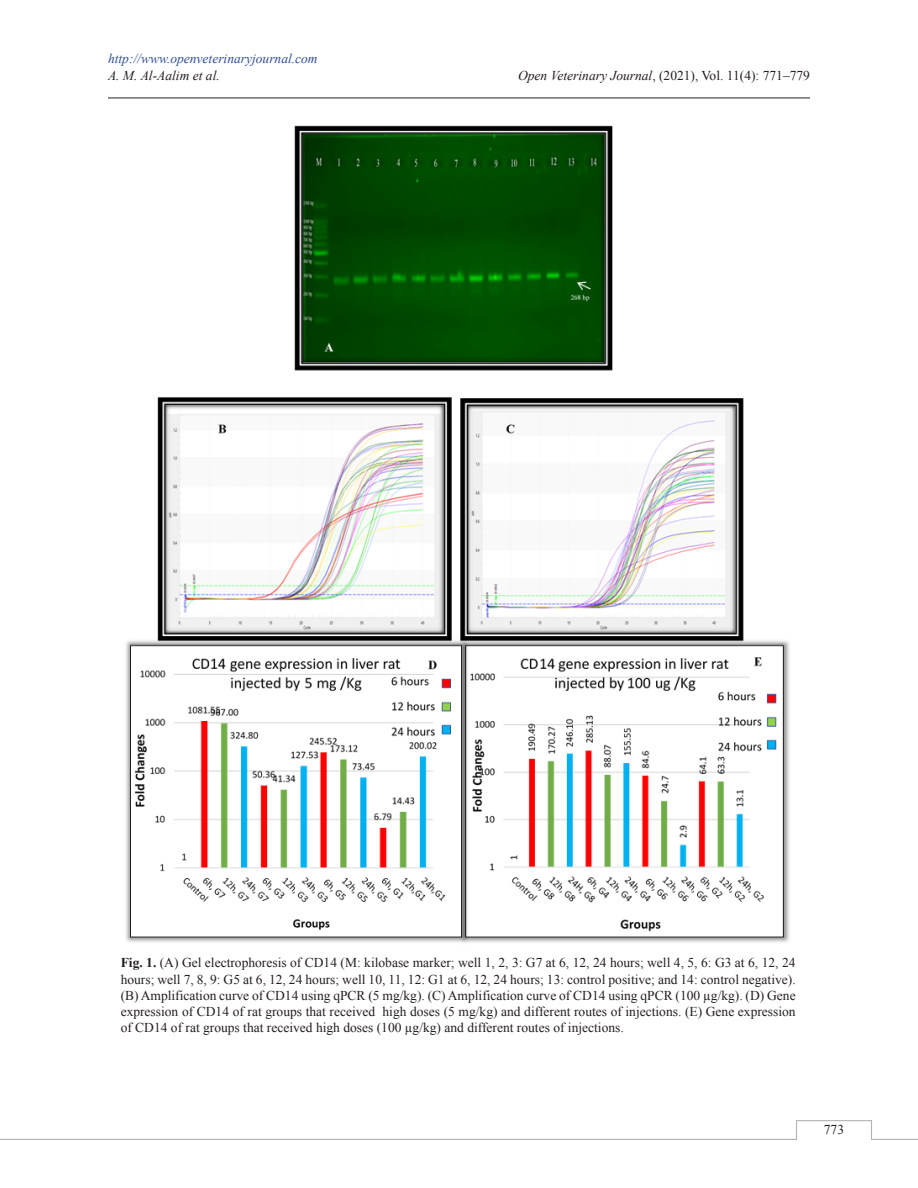
<style>
.page{position:relative;width:918px;height:1188px;background:#fff}
.page>*{position:absolute;margin:0;border:0;box-sizing:border-box;transform-origin:0 0}
.Fig_Caption{font:13.5px/16.2px "Times New Roman";color:#231f20;text-align:justify}
.t1{font:italic 13.5px "Times New Roman";color:#304d94}
.t2{font:italic 13.5px "Times New Roman";color:#231f20}
.s1{font-style:italic}
.s2{font-weight:700}
</style>
<div class="page">
<hr style="left:108px;top:98px;width:702px;height:1px;background:#231f20">
<svg style="left:0;top:1120px;width:918px;height:20px"></svg>
<img style="left:126px;top:126px;width:664px;height:817px">
<p class="t1" style="left:108px;top:50px;width:211px">http://www.openveterinaryjournal.com</p>
<p class="t2" style="left:108px;top:66px;width:113px">A. M. Al-Aalim et al.</p>
<p class="Fig_Caption" style="left:518px;top:67px;width:293px"><span class="s1">Open Veterinary Journal</span>, (2021), Vol. 11(4): 771–779</p>
<p class="Fig_Caption" style="left:121px;top:955px;width:677px"><span class="s2">Fig. 1.</span> (A) Gel electrophoresis of CD14 (M: kilobase marker; well 1, 2, 3: G7 at 6, 12, 24 hours; well 4, 5, 6: G3 at 6, 12, 24 hours; well 7, 8, 9: G5 at 6, 12, 24 hours; well 10, 11, 12: G1 at 6, 12, 24 hours; 13: control positive; and 14: control negative). (B) Amplification curve of CD14 using qPCR (5 mg/kg). (C) Amplification curve of CD14 using qPCR (100 µg/kg). (D) Gene expression of CD14 of rat groups that received high doses (5 mg/kg) and different routes of injections. (E) Gene expression of CD14 of rat groups that received high doses (100 µg/kg) and different routes of injections.</p>
<p class="Fig_Caption" style="left:824px;top:1121px;width:22px">773</p>
</div>
